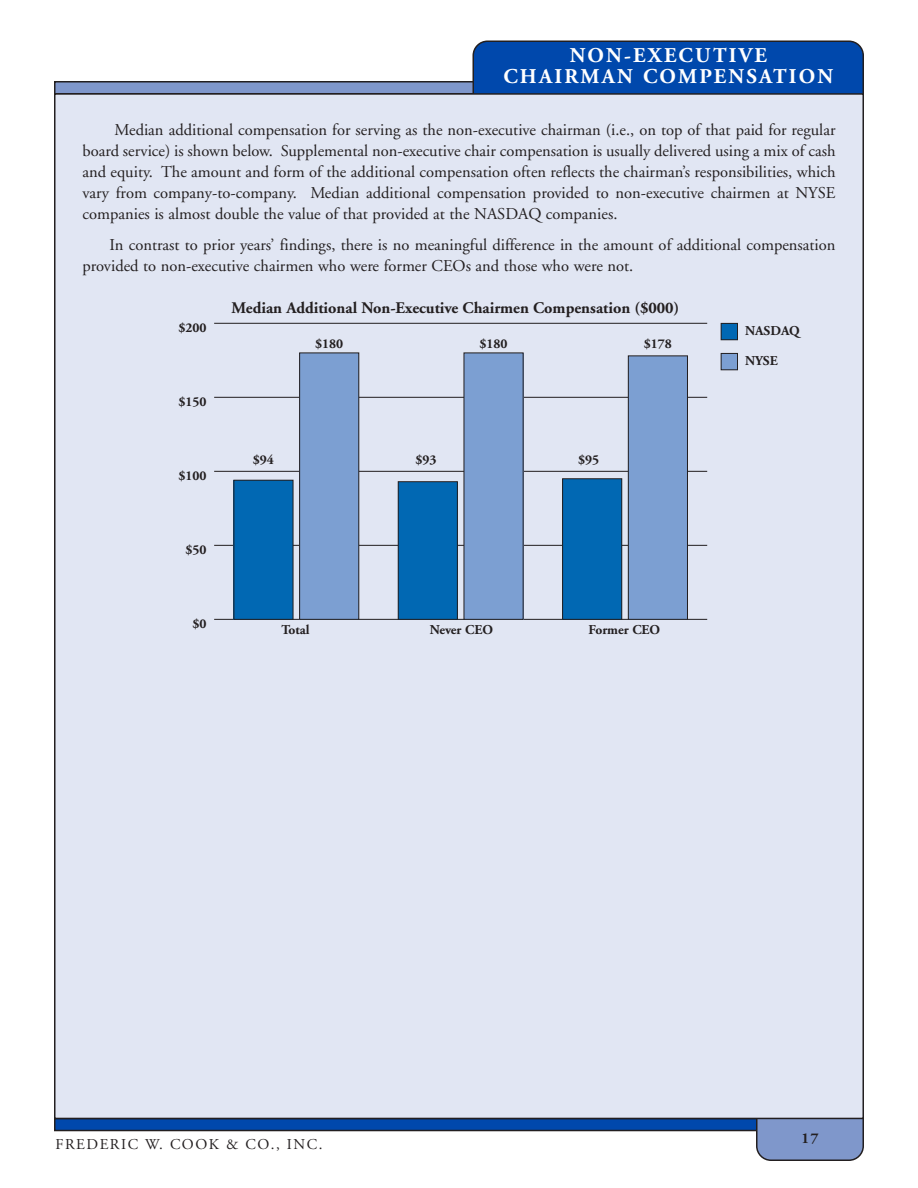
<style>
.page{position:relative;width:918px;height:1188px;background:#fff}
.page>*{position:absolute;margin:0;border:0;box-sizing:border-box;transform-origin:0 0}
.t1{font:700 21px/21px "Adobe Garamond";letter-spacing:.105em;color:#fff;text-align:center}
.t2{font:16.5px/21px "Adobe Garamond";color:#231f20;text-align:justify}
.t3{font:700 16.2px "Adobe Garamond";color:#231f20}
.t4{font:15px "Adobe Garamond";letter-spacing:.1em;color:#231f20}
.t5{font:700 15px "Adobe Garamond";color:#231f20}
.t6{font:700 13.5px "Adobe Garamond";color:#231f20}
</style>
<div class="page">
<div style="left:55px;top:1119px;width:808px;height:12px;background:#0048ac"></div>
<div style="left:54px;top:1118px;width:810px;height:13px;border:2px solid #231f20"></div>
<svg style="left:756px;top:1119px;width:108px;height:42px;background:#7b91c1"></svg>
<div style="left:55px;top:82px;width:808px;height:12px;background:#7f97cb"></div>
<div style="left:54px;top:81px;width:810px;height:13px;border:2px solid #231f20"></div>
<div style="left:472px;top:40px;width:392px;height:53px;background:#0048ac"></div>
<div style="left:55px;top:94px;width:808px;height:1024px;background:#e1e6f3"></div>
<hr style="left:214px;top:619px;width:493px;height:1px;background:#231f20">
<hr style="left:214px;top:545px;width:493px;height:1px;background:#231f20">
<hr style="left:214px;top:471px;width:493px;height:1px;background:#231f20">
<hr style="left:214px;top:397px;width:493px;height:1px;background:#231f20">
<hr style="left:214px;top:323px;width:493px;height:1px;background:#231f20">
<div style="left:300px;top:353px;width:59px;height:266px;background:#7c9fd2"></div>
<div style="left:299px;top:352px;width:60px;height:268px;border:1px solid #231f20"></div>
<div style="left:464px;top:353px;width:59px;height:266px;background:#7c9fd2"></div>
<div style="left:628px;top:356px;width:59px;height:263px;background:#7c9fd2"></div>
<div style="left:628px;top:355px;width:60px;height:265px;border:1px solid #231f20"></div>
<div style="left:234px;top:480px;width:59px;height:139px;background:#0168b3"></div>
<div style="left:233px;top:480px;width:61px;height:140px;border:1px solid #231f20"></div>
<div style="left:398px;top:482px;width:59px;height:137px;background:#0168b3"></div>
<div style="left:398px;top:481px;width:60px;height:139px;border:1px solid #231f20"></div>
<div style="left:563px;top:479px;width:59px;height:140px;background:#0168b3"></div>
<div style="left:562px;top:478px;width:60px;height:142px;border:1px solid #231f20"></div>
<div style="left:721px;top:323px;width:17px;height:17px;background:#0168b3"></div>
<div style="left:721px;top:323px;width:17px;height:17px;border:1px solid #231f20"></div>
<div style="left:721px;top:353px;width:17px;height:17px;background:#7c9fd2"></div>
<div style="left:721px;top:353px;width:17px;height:17px;border:1px solid #231f20"></div>
<p class="t1" style="left:503px;top:46px;width:331px">NON-EXECUTIVE<br>CHAIRMAN COMPENSATION</p>
<p class="t2" style="left:82px;top:121px;width:755px;text-indent:32px">Median additional compensation for serving as the non-executive chairman (i.e., on top of that paid for regular board service) is shown below. Supplemental non-executive chair compensation is usually delivered using a mix of cash and equity. The amount and form of the additional compensation often reflects the chairman’s responsibilities, which vary from company-to-company. Median additional compensation provided to non-executive chairmen at NYSE companies is almost double the value of that provided at the NASDAQ companies.</p>
<p class="t2" style="left:83px;top:236px;width:755px;text-indent:27px">In contrast to prior years’ findings, there is no meaningful difference in the amount of additional compensation provided to non-executive chairmen who were former CEOs and those who were not.</p>
<p class="t3" style="left:232px;top:301px;width:449px">Median Additional Non-Executive Chairmen Compensation ($000)</p>
<p class="t6" style="left:178px;top:322px;width:30px">$200</p>
<p class="t6" style="left:745px;top:326px;width:56px">NASDAQ</p>
<p class="t6" style="left:745px;top:355px;width:34px">NYSE</p>
<p class="t6" style="left:315px;top:338px;width:30px">$180</p>
<p class="t6" style="left:644px;top:338px;width:30px">$178</p>
<p class="t6" style="left:480px;top:338px;width:30px">$180</p>
<p class="t6" style="left:178px;top:396px;width:30px">$150</p>
<p class="t6" style="left:178px;top:470px;width:30px">$100</p>
<p class="t6" style="left:185px;top:544px;width:23px">$50</p>
<p class="t6" style="left:192px;top:618px;width:16px">$0</p>
<p class="t6" style="left:253px;top:455px;width:23px">$94</p>
<p class="t6" style="left:578px;top:455px;width:23px">$95</p>
<p class="t6" style="left:416px;top:455px;width:23px">$93</p>
<p class="t6" style="left:281px;top:625px;width:30px">Total</p>
<p class="t6" style="left:430px;top:625px;width:65px">Never CEO</p>
<p class="t6" style="left:589px;top:625px;width:73px">Former CEO</p>
<p class="t4" style="left:56px;top:1138px;width:268px">FREDERIC W. COOK &amp; CO., INC.</p>
<p class="t5" style="left:801px;top:1133px;width:19px">17</p>
</div>
